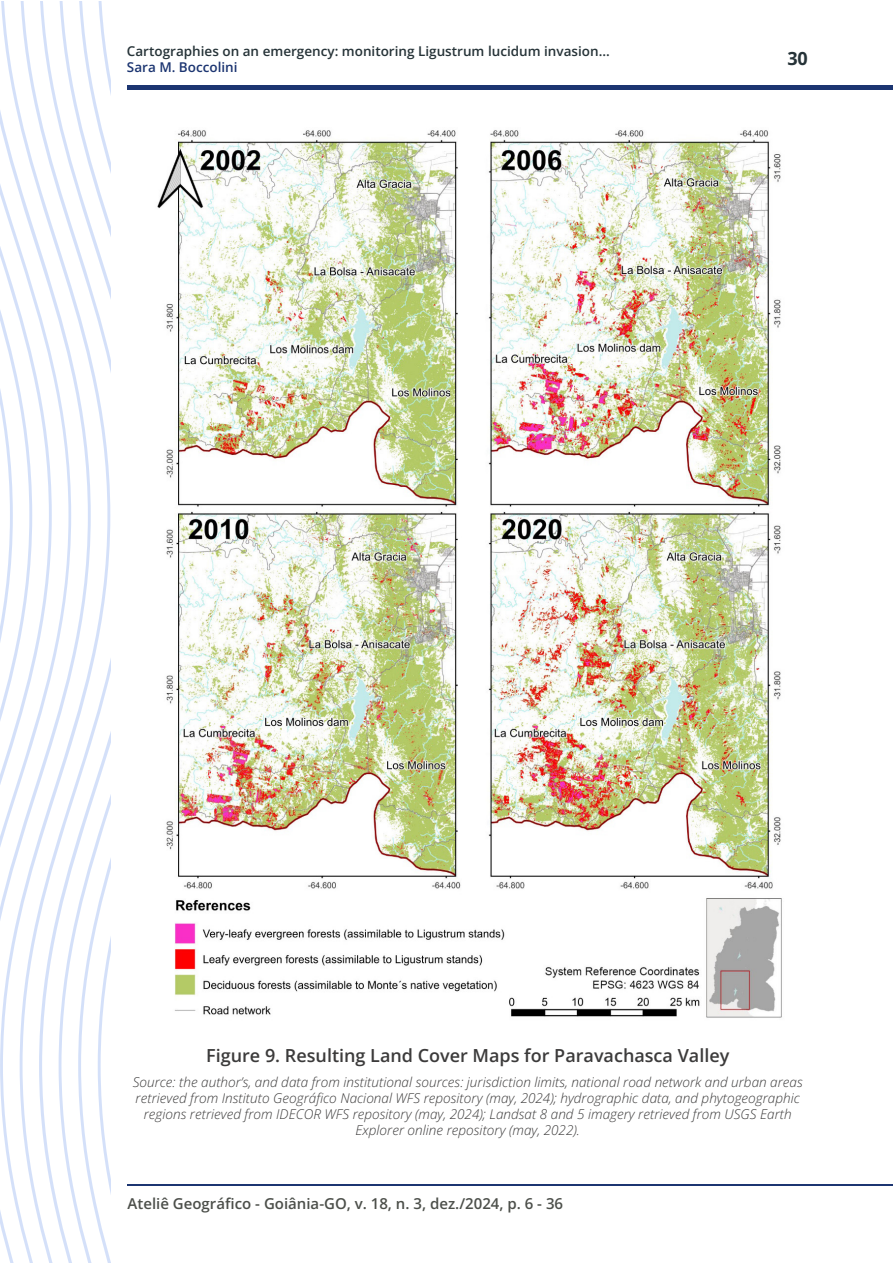
<style>
.page{position:relative;width:893px;height:1263px;background:#fff}
.page>*{position:absolute;margin:0;border:0;box-sizing:border-box;transform-origin:0 0}
.t1{font:600 18px "Open Sans";color:#3c3b3b}
.t2{font:700 18px "Open Sans";color:#263338}
.t3{font:600 15px "Open Sans";color:#4c4f4a}
.t4{font:italic 300 13.5px/16.2px "Open Sans";color:#3c3b3b;text-align:center}
.t5{font:600 13.5px "Open Sans";color:#263338}
.t6{font:600 13.5px "Open Sans";color:#1c3571}
</style>
<div class="page">
<hr style="left:128px;top:85px;width:765px;height:4px;background:#1c3571">
<hr style="left:128px;top:1184px;width:765px;height:1px;background:#1c3571">
<svg style="left:91px;top:2px;width:19px;height:1261px"></svg>
<svg style="left:71px;top:2px;width:20px;height:1261px"></svg>
<svg style="left:52px;top:2px;width:19px;height:1261px"></svg>
<svg style="left:32px;top:2px;width:20px;height:1261px"></svg>
<svg style="left:0;top:2px;width:32px;height:1261px"></svg>
<img style="left:157px;top:130px;width:625px;height:888px">
<p class="t5" style="left:127px;top:41px;width:484px">Cartographies on an emergency: monitoring Ligustrum lucidum invasion...</p>
<p class="t6" style="left:127px;top:58px;width:112px">Sara M. Boccolini</p>
<h1 class="t2" style="left:787px;top:46px;width:22px">30</h1>
<h1 class="t1" style="left:206px;top:1043px;width:525px">Figure 9. Resulting Land Cover Maps for Paravachasca Valley</h1>
<p class="t4" style="left:133px;top:1073px;width:672px">Source: the author’s, and data from institutional sources: jurisdiction limits, national road network and urban areas retrieved from Instituto Geográfico Nacional WFS repository (may, 2024); hydrographic data, and phytogeographic regions retrieved from IDECOR WFS repository (may, 2024); Landsat 8 and 5 imagery retrieved from USGS Earth Explorer online repository (may, 2022).</p>
<p class="t3" style="left:128px;top:1193px;width:437px">Ateliê Geográfico - Goiânia-GO, v. 18, n. 3, dez./2024, p. 6 - 36</p>
</div>
